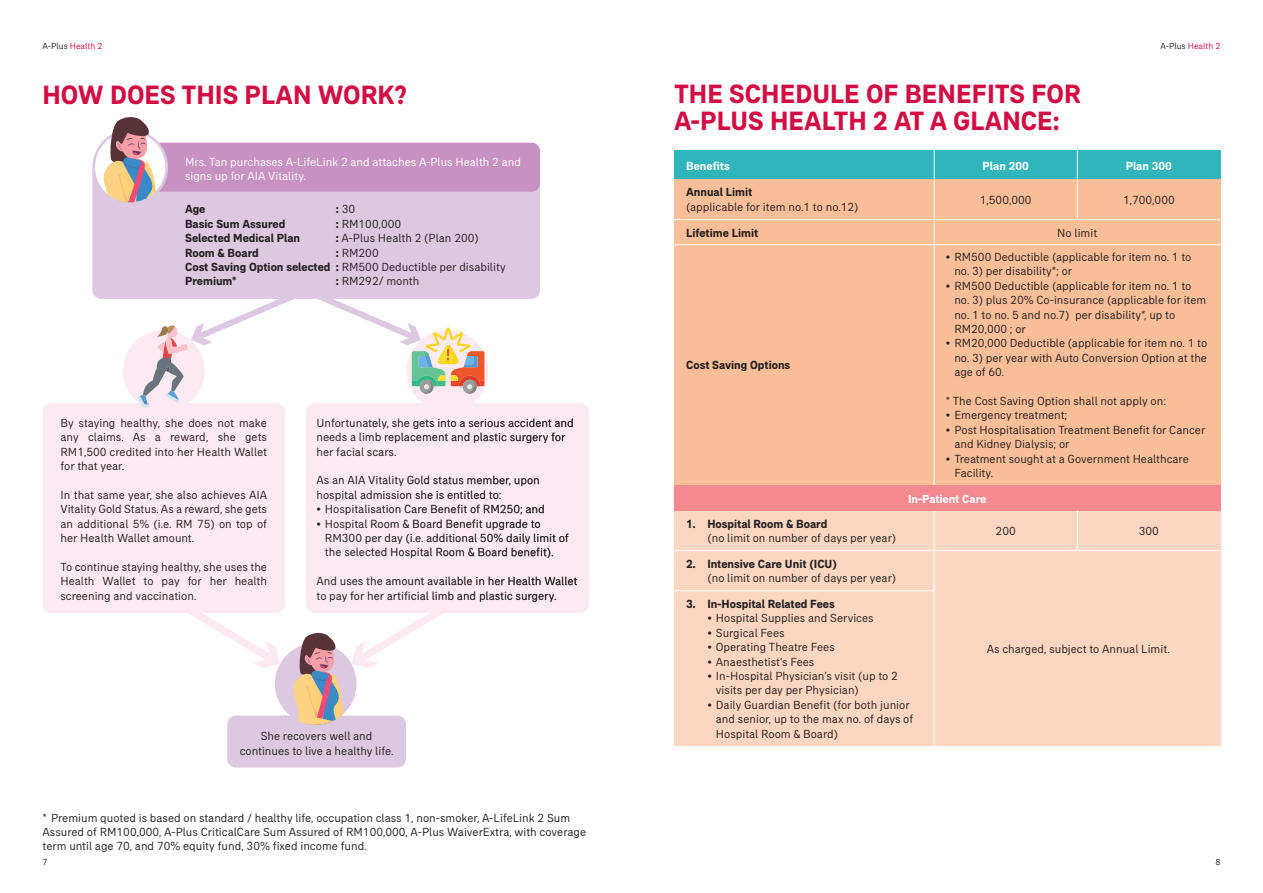
<style>
.page{position:relative;width:1263px;height:893px;background:#fff}
.page>*{position:absolute;margin:0;border:0;box-sizing:border-box;transform-origin:0 0}
.t1{font:700 27px/27px "AIA Everest";color:#d20d44}
.t2{font:12px/14.4px "AIA Everest";color:#231f20}
.t3{font:700 12px/14.4px "AIA Everest";color:#231f20}
.t4{font:12px/14.4px "AIA Everest";color:#fff}
.t5{font:700 12px "AIA Everest";color:#fff}
.t6{font:9px "AIA Everest";color:#d20d44}
.t7{font:9px "AIA Everest";color:#231f20}
.s1{color:#231f20}
.s2{font-weight:700}
.s3{font-weight:400}
</style>
<div class="page">
<div style="left:227px;top:715px;width:179px;height:52px;background:#ddc8e1;border-radius:9px"></div>
<div style="left:674px;top:510px;width:546px;height:236px;background:#fcd6c0"></div>
<div style="left:306px;top:403px;width:283px;height:210px;background:#fce9f1;border-radius:9px"></div>
<div style="left:43px;top:403px;width:242px;height:210px;background:#fce9f1;border-radius:9px"></div>
<div style="left:674px;top:150px;width:546px;height:30px;background:#31b5bc"></div>
<div style="left:674px;top:180px;width:546px;height:305px;background:#fabf98"></div>
<hr style="left:934px;top:150px;width:1px;height:596px;background:#fff">
<hr style="left:1077px;top:150px;width:1px;height:70px;background:#fff">
<div style="left:674px;top:485px;width:546px;height:25px;background:#f4898f"></div>
<hr style="left:674px;top:219px;width:546px;height:1px;background:#fff">
<hr style="left:674px;top:244px;width:546px;height:1px;background:#fff">
<hr style="left:674px;top:550px;width:546px;height:1px;background:#fff">
<hr style="left:674px;top:590px;width:260px;height:1px;background:#fff">
<div style="left:92px;top:163px;width:448px;height:136px;background:#ddc8e1;border-radius:9px"></div>
<div style="left:151px;top:143px;width:389px;height:49px;background:#c792c1;border-radius:9px"></div>
<svg style="left:92px;top:129px;width:76px;height:76px"></svg>
<div style="left:95px;top:132px;width:70px;height:70px;background:#fff;border-radius:50%"></div>
<svg style="left:103px;top:117px;width:57px;height:85px"></svg>
<svg style="left:318px;top:418px;width:255px;height:38px"></svg>
<svg style="left:317px;top:476px;width:251px;height:82px"></svg>
<svg style="left:317px;top:577px;width:260px;height:8px"></svg>
<svg style="left:407px;top:330px;width:81px;height:82px"></svg>
<div style="left:123px;top:330px;width:82px;height:82px;background:#fce9f1;border-radius:50%"></div>
<div style="left:275px;top:643px;width:82px;height:82px;background:#ddc8e1;border-radius:50%"></div>
<svg style="left:293px;top:591px;width:263px;height:134px"></svg>
<svg style="left:188px;top:610px;width:95px;height:60px"></svg>
<hr style="left:1077px;top:510px;width:1px;height:40px;background:#fff">
<svg style="left:137px;top:299px;width:347px;height:108px"></svg>
<p class="t6" style="left:43px;top:41px;width:61px"><span class="s1">A-Plus</span> Health 2</p>
<p class="t6" style="left:1160px;top:41px;width:61px"><span class="s1">A-Plus</span> Health 2</p>
<h1 class="t1" style="left:43px;top:80px;width:365px">HOW DOES THIS PLAN WORK?</h1>
<h1 class="t1" style="left:674px;top:80px;width:409px">THE SCHEDULE OF BENEFITS FOR<br>A-PLUS HEALTH 2 AT A GLANCE:</h1>
<p class="t5" style="left:686px;top:158px;width:45px">Benefits</p>
<p class="t3" style="left:686px;top:185px;width:68px">Annual Limit</p>
<p class="t2" style="left:686px;top:199px;width:174px">(applicable for item no.1 to no.12)</p>
<p class="t3" style="left:686px;top:225px;width:74px">Lifetime Limit</p>
<p class="t4" style="left:185px;top:154px;width:337px">Mrs. Tan purchases A-LifeLink 2 and attaches A-Plus Health 2 and signs up for AIA Vitality.</p>
<p class="t3" style="left:185px;top:202px;width:22px">Age</p>
<p class="t2" style="left:336px;top:202px;width:21px"><span class="s2">:</span> 30</p>
<p class="t3" style="left:185px;top:216px;width:102px">Basic Sum Assured</p>
<p class="t2" style="left:336px;top:216px;width:67px"><span class="s2">:</span> RM100,000</p>
<p class="t3" style="left:185px;top:231px;width:117px">Selected Medical Plan</p>
<p class="t2" style="left:336px;top:231px;width:145px"><span class="s2">:</span> A-Plus Health 2 (Plan 200)</p>
<p class="t3" style="left:185px;top:245px;width:75px">Room &amp; Board</p>
<p class="t5" style="left:982px;top:158px;width:48px">Plan 200</p>
<p class="t2" style="left:980px;top:192px;width:53px">1,500,000</p>
<p class="t5" style="left:1126px;top:158px;width:48px">Plan 300</p>
<p class="t2" style="left:1123px;top:192px;width:53px">1,700,000</p>
<p class="t2" style="left:1057px;top:225px;width:41px">No limit</p>
<p class="t3" style="left:185px;top:245px;width:322px;text-indent:151px">: <span class="s3">RM200<br></span>Cost Saving Option selected : <span class="s3">RM500 Deductible per disability<br></span>Premium*</p>
<p class="t2" style="left:954px;top:250px;width:239px;text-indent:-9px">• RM500 Deductible (applicable for item no. 1 to no. 3) per disability*; or</p>
<p class="t2" style="left:954px;top:278px;width:254px;text-indent:-9px">• RM500 Deductible (applicable for item no. 1 to no. 3) plus 20% Co-insurance (applicable for item no. 1 to no. 5 and no.7) per disability*, up to RM20,000 ; or</p>
<p class="t2" style="left:954px;top:336px;width:254px;text-align:justify;text-indent:-9px">• RM20,000 Deductible (applicable for item no. 1 to no. 3) per year with Auto Conversion Option at the age of 60.</p>
<p class="t2" style="left:946px;top:394px;width:222px">* The Cost Saving Option shall not apply on:</p>
<p class="t2" style="left:946px;top:408px;width:123px">• Emergency treatment;</p>
<p class="t2" style="left:954px;top:422px;width:252px;text-indent:-9px">• Post Hospitalisation Treatment Benefit for Cancer and Kidney Dialysis; or</p>
<p class="t2" style="left:954px;top:451px;width:236px;text-indent:-9px">• Treatment sought at a Government Healthcare<br>Facility.</p>
<p class="t2" style="left:336px;top:274px;width:85px"><span class="s2">:</span> RM292/ month</p>
<p class="t3" style="left:686px;top:358px;width:106px">Cost Saving Options</p>
<p class="t2" style="left:316px;top:415px;width:259px">Unfortunately, she gets into a serious accident and needs a limb replacement and plastic surgery for her facial scars.</p>
<p class="t2" style="left:316px;top:473px;width:225px">As an AIA Vitality Gold status member, upon hospital admission she is entitled to:</p>
<p class="t2" style="left:316px;top:502px;width:230px">• Hospitalisation Care Benefit of RM250; and</p>
<p class="t2" style="left:325px;top:516px;width:245px;text-indent:-9px">• Hospital Room &amp; Board Benefit upgrade to<br>RM300 per day (i.e. additional 50% daily limit of the selected Hospital Room &amp; Board benefit).</p>
<p class="t2" style="left:316px;top:574px;width:262px">And uses the amount available in her Health Wallet to pay for her artificial limb and plastic surgery.</p>
<p class="t2" style="left:61px;top:415px;width:208px;text-align:justify">By staying healthy, she does not make any claims. As a reward, she gets RM1,500 credited into her Health Wallet for that year.</p>
<p class="t2" style="left:61px;top:487px;width:208px;text-align:justify">In that same year, she also achieves AIA Vitality Gold Status. As a reward, she gets an additional 5% (i.e. RM 75) on top of her Health Wallet amount.</p>
<p class="t2" style="left:61px;top:559px;width:208px;text-align:justify">To continue staying healthy, she uses the Health Wallet to pay for her health screening and vaccination.</p>
<p class="t5" style="left:908px;top:492px;width:80px">In-Patient Care</p>
<p class="t3" style="left:686px;top:516px;width:143px">1. Hospital Room &amp; Board</p>
<p class="t2" style="left:707px;top:530px;width:190px">(no limit on number of days per year)</p>
<p class="t3" style="left:686px;top:556px;width:152px">2. Intensive Care Unit (ICU)</p>
<p class="t2" style="left:707px;top:571px;width:190px">(no limit on number of days per year)</p>
<p class="t2" style="left:996px;top:523px;width:22px">200</p>
<p class="t2" style="left:1139px;top:523px;width:22px">300</p>
<p class="t3" style="left:686px;top:596px;width:150px">3. In-Hospital Related Fees</p>
<p class="t2" style="left:707px;top:611px;width:168px">• Hospital Supplies and Services</p>
<p class="t2" style="left:707px;top:625px;width:79px">• Surgical Fees</p>
<p class="t2" style="left:707px;top:640px;width:129px">• Operating Theatre Fees</p>
<p class="t2" style="left:707px;top:654px;width:109px">• Anaesthetist’s Fees</p>
<p class="t2" style="left:716px;top:669px;width:184px;text-indent:-9px">• In-Hospital Physician’s visit (up to 2 visits per day per Physician)</p>
<p class="t2" style="left:716px;top:697px;width:199px;text-indent:-9px">• Daily Guardian Benefit (for both junior and senior, up to the max no. of days of<br>Hospital Room &amp; Board)</p>
<p class="t2" style="left:987px;top:641px;width:185px">As charged, subject to Annual Limit.</p>
<p class="t2" style="left:240px;top:729px;width:155px;text-align:center">She recovers well and continues to live a healthy life.</p>
<p class="t2" style="left:43px;top:810px;width:545px">* Premium quoted is based on standard / healthy life, occupation class 1, non-smoker, A-LifeLink 2 Sum<br>Assured of RM100,000, A-Plus CriticalCare Sum Assured of RM100,000, A-Plus WaiverExtra, with coverage term until age 70, and 70% equity fund, 30% fixed income fund.</p>
<p class="t7" style="left:43px;top:857px;width:7px">7</p>
<p class="t7" style="left:1215px;top:857px;width:7px">8</p>
</div>
